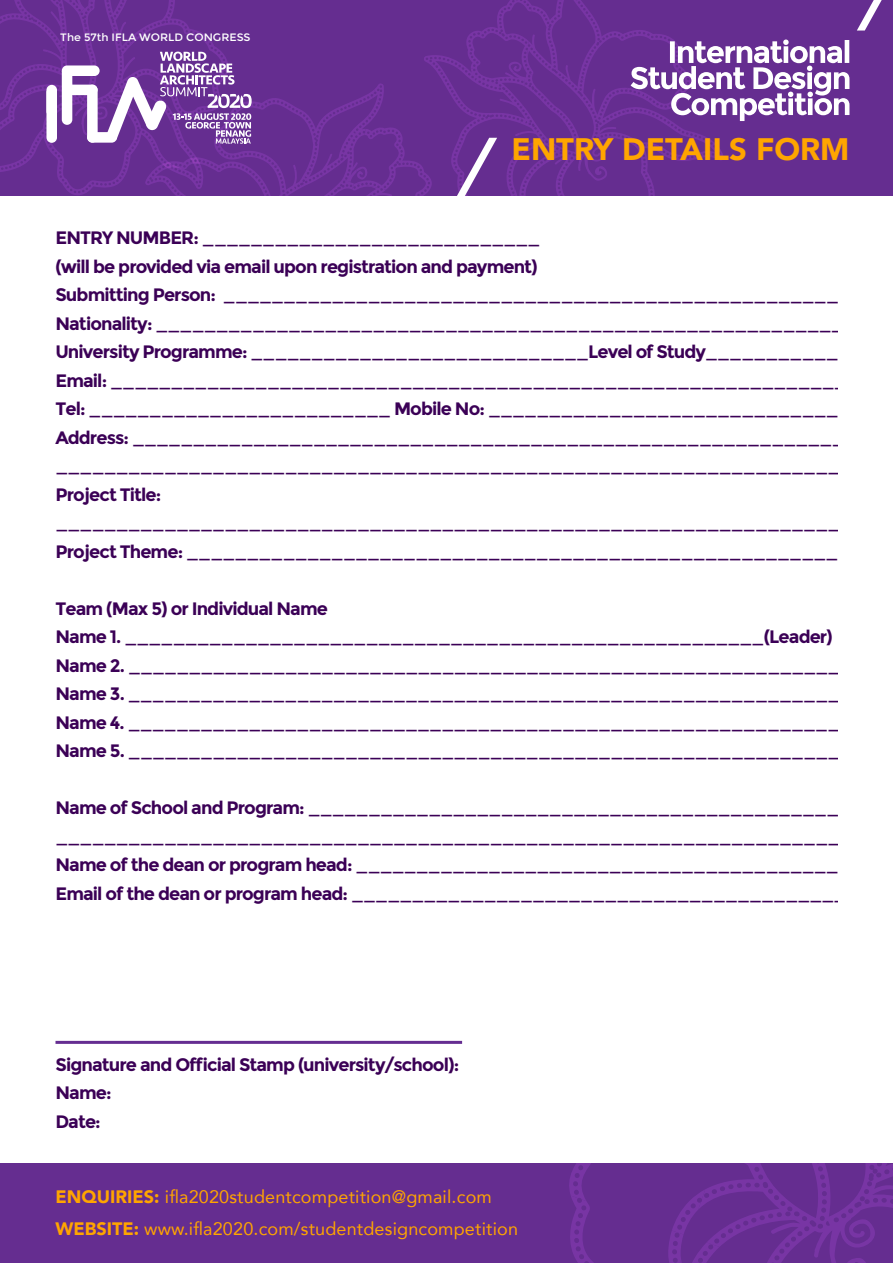
<style>
.page{position:relative;width:893px;height:1263px;background:#652d90}
.page>*{position:absolute;margin:0;border:0;box-sizing:border-box;transform-origin:0 0}
.t1{font:900 31.05px "Avenir";color:#ffa500}
.t2{font:700 18px "Montserrat";letter-spacing:-.05em;color:#3b0056}
.t3{font:18px "Avenir";letter-spacing:.01em;color:#ffa500}
.t4{font:10.65px "Montserrat";color:#fff}
.s1{font-weight:900}
</style>
<div class="page">
<svg style="left:570px;top:1201px;width:24px;height:62px"></svg>
<svg style="left:565px;top:1162px;width:100px;height:39px"></svg>
<svg style="left:665px;top:1162px;width:228px;height:101px"></svg>
<div style="left:0;top:196px;width:893px;height:966px;background:#fff"></div>
<svg style="left:0;top:0;width:849px;height:196px"></svg>
<svg style="left:857px;top:0;width:25px;height:31px"></svg>
<hr style="left:56px;top:1041px;width:406px;height:3px;background:#652d91">
<p class="t4" style="left:60px;top:31px;width:192px">The 57th IFLA WORLD CONGRESS</p>
<p class="t1" style="left:511px;top:122px;width:339px">ENTRY DETAILS FORM</p>
<p class="t2" style="left:56px;top:227px;width:487px">ENTRY NUMBER: ____________________________</p>
<p class="t2" style="left:56px;top:255px;width:484px">(will be provided via email upon registration and payment)</p>
<p class="t2" style="left:56px;top:284px;width:785px">Submitting Person: ___________________________________________________</p>
<p class="t2" style="left:56px;top:312px;width:790px">Nationality: _________________________________________________________</p>
<p class="t2" style="left:56px;top:341px;width:797px">University Programme: ____________________________Level of Study____________</p>
<p class="t2" style="left:56px;top:369px;width:793px">Email: _____________________________________________________________</p>
<p class="t2" style="left:56px;top:398px;width:785px">Tel: _________________________ Mobile No: _____________________________</p>
<p class="t2" style="left:56px;top:426px;width:791px">Address: ___________________________________________________________</p>
<p class="t2" style="left:56px;top:455px;width:786px">_________________________________________________________________</p>
<p class="t2" style="left:56px;top:483px;width:107px">Project Title:</p>
<p class="t2" style="left:56px;top:512px;width:786px">_________________________________________________________________</p>
<p class="t2" style="left:56px;top:540px;width:784px">Project Theme: ______________________________________________________</p>
<p class="t2" style="left:56px;top:597px;width:274px">Team (Max 5) or Individual Name</p>
<p class="t2" style="left:56px;top:626px;width:779px">Name 1. _____________________________________________________(Leader)</p>
<p class="t2" style="left:56px;top:654px;width:787px">Name 2. ___________________________________________________________</p>
<p class="t2" style="left:56px;top:683px;width:786px">Name 3. ___________________________________________________________</p>
<p class="t2" style="left:56px;top:711px;width:786px">Name 4. ___________________________________________________________</p>
<p class="t2" style="left:56px;top:740px;width:786px">Name 5. ___________________________________________________________</p>
<p class="t2" style="left:56px;top:797px;width:785px">Name of School and Program: ____________________________________________</p>
<p class="t2" style="left:56px;top:825px;width:786px">_________________________________________________________________</p>
<p class="t2" style="left:56px;top:854px;width:785px">Name of the dean or program head: ________________________________________</p>
<p class="t2" style="left:56px;top:882px;width:792px">Email of the dean or program head: _________________________________________</p>
<p class="t2" style="left:56px;top:1053px;width:405px">Signature and Official Stamp (university/school):</p>
<p class="t2" style="left:56px;top:1082px;width:58px">Name:</p>
<p class="t2" style="left:56px;top:1110px;width:47px">Date:</p>
<p class="t3" style="left:56px;top:1182px;width:438px"><span class="s1">ENQUIRIES:</span> ifla2020studentcompetition@gmail.com</p>
<p class="t3" style="left:56px;top:1214px;width:464px"><span class="s1">WEBSITE:</span> www.ifla2020.com/studentdesigncompetition</p>
</div>
